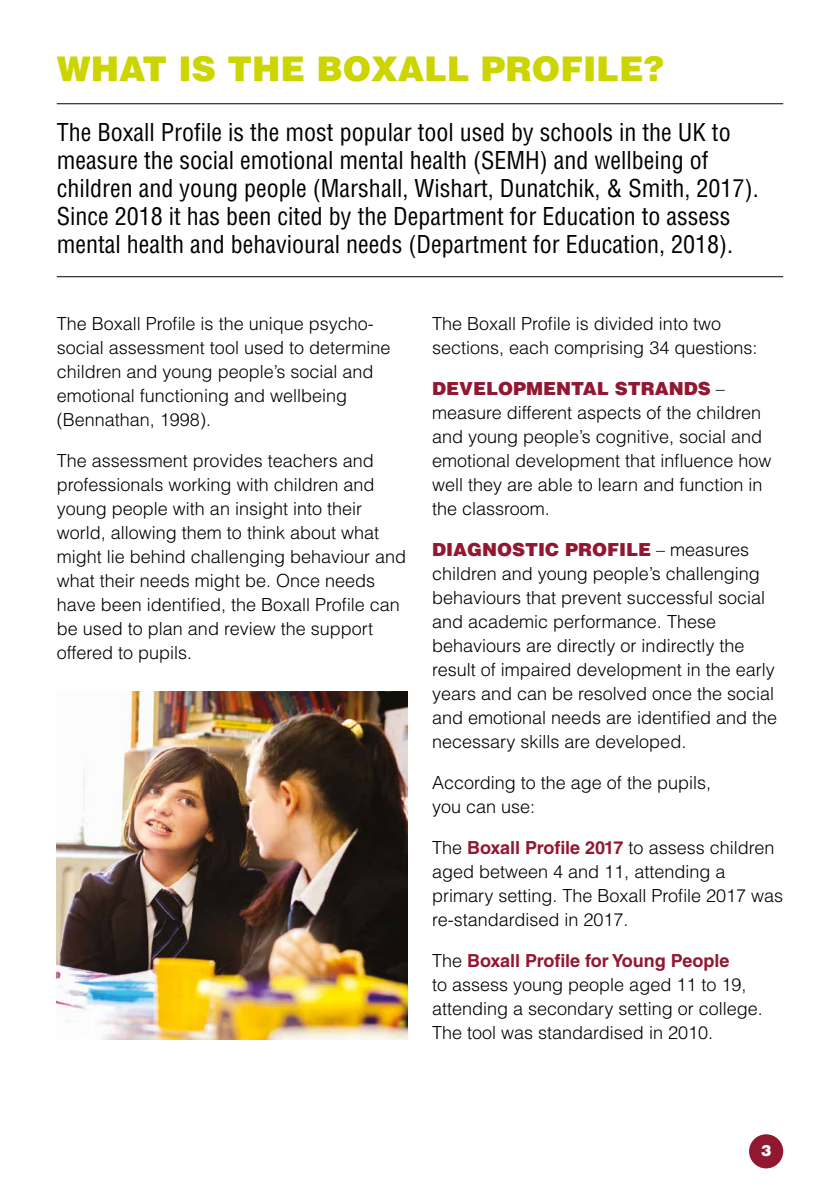
<style>
.page{position:relative;width:840px;height:1191px;background:#fff}
.page>*{position:absolute;margin:0;border:0;box-sizing:border-box;transform-origin:0 0}
.t1{font:900 34px "Helvetica LT Std";color:#cdd500}
.t2{font:condensed 24px/28px "Helvetica LT Std";color:#000}
.t3{font:300 18px/24px "Helvetica LT Std";color:#000}
.t4{font:900 15.4px "Helvetica LT Std";color:#fff}
.s1{font-weight:900;color:#921831}
.s2{font-weight:700;color:#921831}
</style>
<div class="page">
<hr style="left:57px;top:103px;width:725px;height:1px;background:#000">
<hr style="left:57px;top:276px;width:725px;height:1px;background:#000">
<div style="left:748px;top:1134px;width:34px;height:34px;background:#921831;border-radius:50%"></div>
<img style="left:57px;top:692px;width:351px;height:347px">
<h1 class="t1" style="left:57px;top:47px;width:608px">WHAT IS THE BOXALL PROFILE?</h1>
<p class="t2" style="left:57px;top:118px;width:703px">The Boxall Profile is the most popular tool used by schools in the UK to measure the social emotional mental health (SEMH) and wellbeing of children and young people (Marshall, Wishart, Dunatchik, &amp; Smith, 2017).<br>Since 2018 it has been cited by the Department for Education to assess mental health and behavioural needs (Department for Education, 2018).</p>
<p class="t3" style="left:57px;top:311px;width:335px">The Boxall Profile is the unique psycho&shy;social assessment tool used to determine children and young people’s social and emotional functioning and wellbeing (Bennathan, 1998).</p>
<p class="t3" style="left:57px;top:448px;width:351px">The assessment provides teachers and professionals working with children and young people with an insight into their world, allowing them to think about what might lie behind challenging behaviour and what their needs might be. Once needs have been identified, the Boxall Profile can be used to plan and review the support offered to pupils.</p>
<p class="t3" style="left:432px;top:311px;width:327px">The Boxall Profile is divided into two sections, each comprising 34 questions:</p>
<p class="t3" style="left:432px;top:376px;width:341px"><span class="s1">DEVELOPMENTAL STRANDS</span> – measure different aspects of the children and young people’s cognitive, social and emotional development that influence how well they are able to learn and function in the classroom.</p>
<p class="t3" style="left:432px;top:537px;width:346px"><span class="s1">DIAGNOSTIC PROFILE</span> – measures children and young people’s challenging behaviours that prevent successful social and academic performance. These behaviours are directly or indirectly the result of impaired development in the early years and can be resolved once the social and emotional needs are identified and the necessary skills are developed.</p>
<p class="t3" style="left:432px;top:770px;width:280px">According to the age of the pupils, you can use:</p>
<p class="t3" style="left:432px;top:835px;width:352px">The <span class="s2">Boxall Profile 2017</span> to assess children aged between 4 and 11, attending a primary setting. The Boxall Profile 2017 was re-standardised in 2017.</p>
<p class="t3" style="left:432px;top:948px;width:332px">The <span class="s2">Boxall Profile for Young People<br></span>to assess young people aged 11 to 19, attending a secondary setting or college.<br>The tool was standardised in 2010.</p>
<p class="t4" style="left:760px;top:1140px;width:12px">3</p>
</div>
